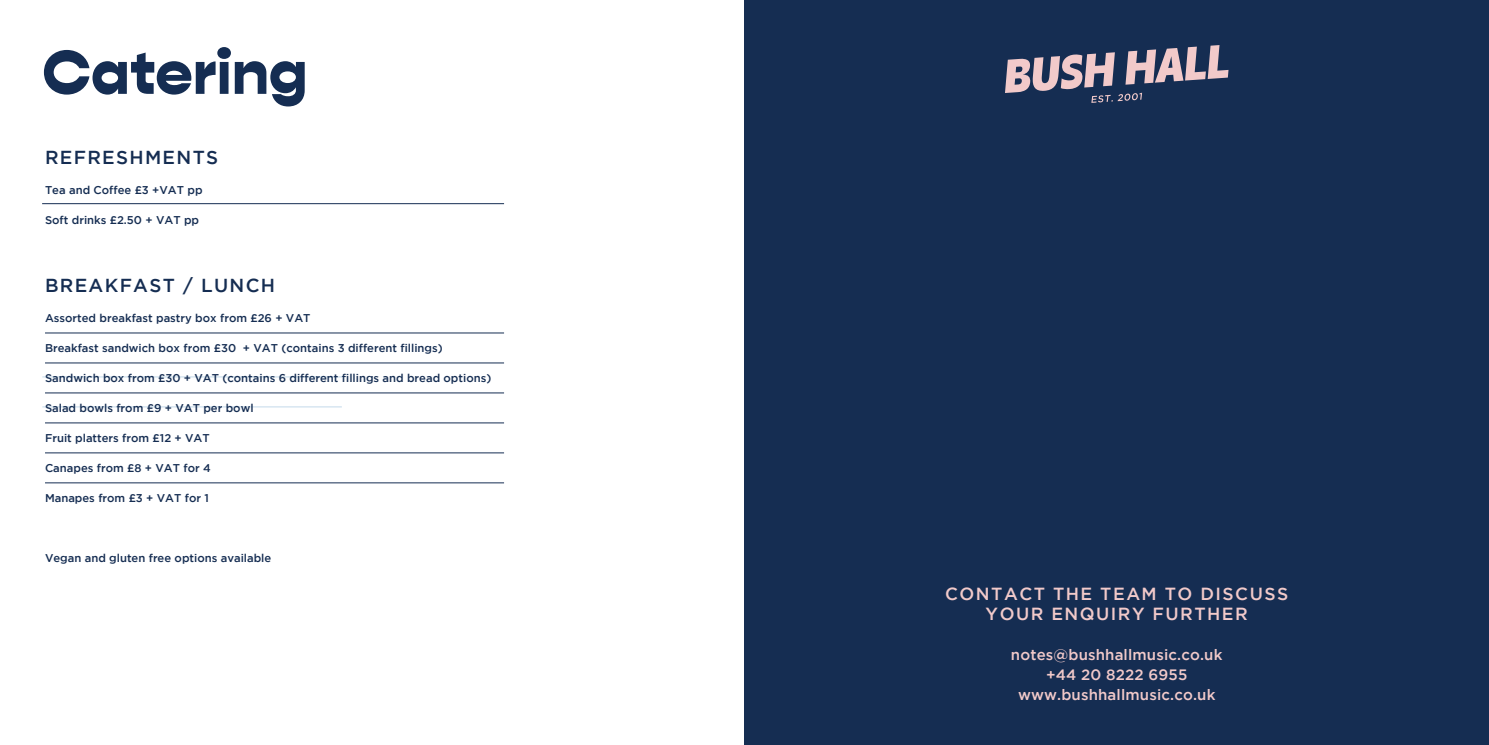
<style>
.page{position:relative;width:1489px;height:745px;background:#fff}
.page>*{position:absolute;margin:0;border:0;box-sizing:border-box;transform-origin:0 0}
.t1{font:900 62.5px "Gopher";color:#152d52}
.t2{font:500 18.75px "Gotham";letter-spacing:.07em;color:#152d52}
.t3{font:500 17.5px/20px "Gotham";letter-spacing:.085em;color:#f2caca;text-align:center}
.t4{font:500 15px "Gotham";letter-spacing:.01em;color:#f2caca}
.t5{font:500 11.25px "Gotham";color:#152d52}
</style>
<div class="page">
<div style="left:744px;top:0;width:744px;height:744px;background:#152d52"></div>
<svg style="left:1005px;top:45px;width:223px;height:58px"></svg>
<hr style="left:42px;top:406px;width:300px;height:1px;background:#c4daea">
<hr style="left:42px;top:376px;width:300px;height:1px;background:#c4daea">
<hr style="left:45px;top:332px;width:459px;height:1px;background:#152d52">
<hr style="left:45px;top:362px;width:459px;height:1px;background:#152d52">
<hr style="left:45px;top:392px;width:459px;height:1px;background:#152d52">
<hr style="left:45px;top:422px;width:459px;height:1px;background:#152d52">
<hr style="left:45px;top:452px;width:459px;height:1px;background:#152d52">
<hr style="left:45px;top:482px;width:459px;height:1px;background:#152d52">
<hr style="left:42px;top:203px;width:462px;height:1px;background:#152d52">
<p class="t1" style="left:42px;top:34px;width:267px">Catering</p>
<p class="t2" style="left:45px;top:147px;width:175px">REFRESHMENTS</p>
<p class="t5" style="left:45px;top:184px;width:159px">Tea and Coffee £3 +VAT pp</p>
<p class="t5" style="left:45px;top:214px;width:156px">Soft drinks £2.50 + VAT pp</p>
<p class="t2" style="left:45px;top:274px;width:232px">BREAKFAST / LUNCH</p>
<p class="t5" style="left:45px;top:311px;width:267px">Assorted breakfast pastry box from £26 + VAT</p>
<p class="t5" style="left:45px;top:341px;width:399px">Breakfast sandwich box from £30 + VAT (contains 3 different fillings)</p>
<p class="t5" style="left:45px;top:371px;width:448px">Sandwich box from £30 + VAT (contains 6 different fillings and bread options)</p>
<p class="t5" style="left:45px;top:401px;width:210px">Salad bowls from £9 + VAT per bowl</p>
<p class="t5" style="left:45px;top:431px;width:166px">Fruit platters from £12 + VAT</p>
<p class="t5" style="left:45px;top:461px;width:167px">Canapes from £8 + VAT for 4</p>
<p class="t5" style="left:45px;top:491px;width:165px">Manapes from £3 + VAT for 1</p>
<p class="t5" style="left:45px;top:551px;width:228px">Vegan and gluten free options available</p>
<p class="t3" style="left:945px;top:583px;width:344px">CONTACT THE TEAM TO DISCUSS<br>YOUR ENQUIRY FURTHER</p>
<p class="t4" style="left:1010px;top:645px;width:213px">notes@bushhallmusic.co.uk</p>
<p class="t4" style="left:1046px;top:665px;width:143px">+44 20 8222 6955</p>
<p class="t4" style="left:1017px;top:685px;width:199px">www.bushhallmusic.co.uk</p>
</div>
